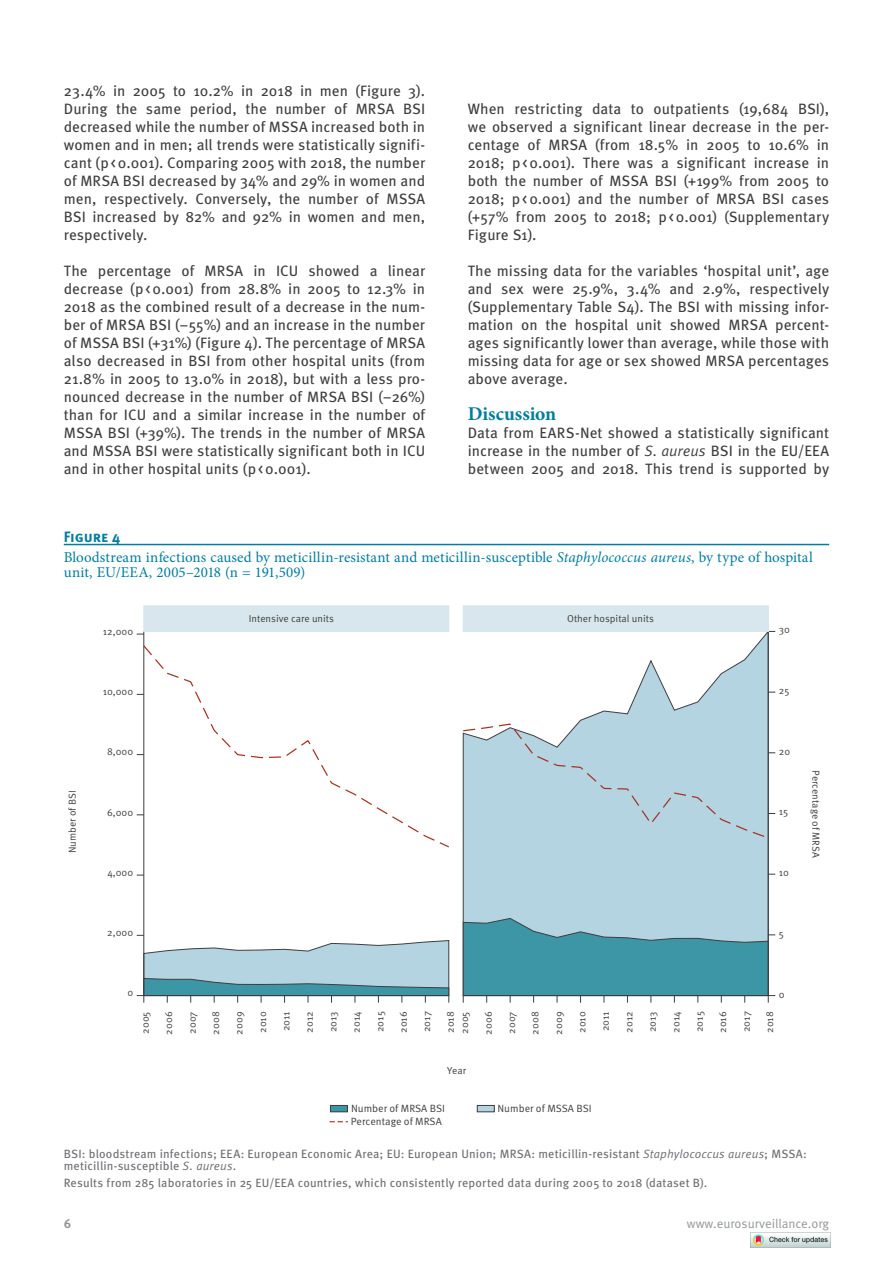
<style>
.page{position:relative;width:893px;height:1263px;background:#fff}
.page>*{position:absolute;margin:0;border:0;box-sizing:border-box;transform-origin:0 0}
.t1{font:700 19.5px "Minion Pro";color:#007d9f}
.t2{font:15px/18px "Meta Pro";letter-spacing:.005em;color:#3e3e3f;text-align:justify}
.t3{font:15px/15px "Minion Pro";letter-spacing:.01em;color:#007d9f}
.t4{font:700 15px "Meta Pro";letter-spacing:-.005em;color:#007d9f}
.t5{font:12.75px "Meta Pro";color:#939598}
.t6{font:700 12.75px "Meta Pro";color:#939598}
.t7{font:12px/12px "Meta Pro";letter-spacing:.01em;color:#6c6d70}
.t8{font:10.5px "Meta Pro";color:#3e3e3f}
.t9{font:10.05px/14.4px "Meta Pro";color:#3e3e3f}
.s1{font-style:italic}
</style>
<div class="page">
<hr style="left:64px;top:544px;width:765px;height:1px;background:#007d9f">
<svg style="left:463px;top:632px;width:305px;height:286px;background:#bed9e5"></svg>
<svg style="left:142px;top:644px;width:624px;height:204px"></svg>
<hr style="left:768px;top:631px;width:1px;height:364px;background:#3e3e3f">
<hr style="left:143px;top:631px;width:1px;height:364px;background:#3e3e3f">
<svg style="left:137px;top:935px;width:312px;height:68px"></svg>
<svg style="left:463px;top:918px;width:312px;height:85px;background:#64a7b4"></svg>
<div style="left:144px;top:606px;width:305px;height:25px;background:#d8e7ed"></div>
<div style="left:143px;top:605px;width:306px;height:27px;border:1px solid #d8e7ed"></div>
<div style="left:463px;top:606px;width:305px;height:25px;background:#d8e7ed"></div>
<div style="left:463px;top:605px;width:306px;height:27px;border:1px solid #d8e7ed"></div>
<div style="left:330px;top:1105px;width:17px;height:7px;background:#3c96a5"></div>
<div style="left:330px;top:1105px;width:18px;height:7px;border:1px solid #3e3e3f"></div>
<div style="left:477px;top:1105px;width:17px;height:7px;background:#b4d4e2"></div>
<div style="left:477px;top:1105px;width:17px;height:7px;border:1px solid #3e3e3f"></div>
<svg style="left:330px;top:1121px;width:18px;height:1px"></svg>
<img style="left:750px;top:1232px;width:80px;height:16px">
<p class="t2" style="left:64px;top:82px;width:363px">23.4% in 2005 to 10.2% in 2018 in men (Figure 3).<br>During the same period, the number of MRSA BSI decreased while the number of MSSA increased both in women and in men; all trends were statistically signifi&shy;cant (p&lt;0.001). Comparing 2005 with 2018, the number of MRSA BSI decreased by 34% and 29% in women and men, respectively. Conversely, the number of MSSA BSI increased by 82% and 92% in women and men, respectively.</p>
<p class="t2" style="left:64px;top:262px;width:363px">The percentage of MRSA in ICU showed a linear decrease (p&lt;0.001) from 28.8% in 2005 to 12.3% in 2018 as the combined result of a decrease in the num&shy;ber of MRSA BSI (−55%) and an increase in the number of MSSA BSI (+31%) (Figure 4). The percentage of MRSA also decreased in BSI from other hospital units (from 21.8% in 2005 to 13.0% in 2018), but with a less pro&shy;nounced decrease in the number of MRSA BSI (−26%) than for ICU and a similar increase in the number of MSSA BSI (+39%). The trends in the number of MRSA and MSSA BSI were statistically significant both in ICU and in other hospital units (p&lt;0.001).</p>
<p class="t2" style="left:468px;top:100px;width:363px">When restricting data to outpatients (19,684 BSI), we observed a significant linear decrease in the per&shy;centage of MRSA (from 18.5% in 2005 to 10.6% in 2018; p&lt;0.001). There was a significant increase in both the number of MSSA BSI (+199% from 2005 to 2018; p&lt;0.001) and the number of MRSA BSI cases (+57% from 2005 to 2018; p&lt;0.001) (Supplementary Figure S1).</p>
<p class="t2" style="left:468px;top:262px;width:363px">The missing data for the variables ‘hospital unit’, age and sex were 25.9%, 3.4% and 2.9%, respectively (Supplementary Table S4). The BSI with missing infor&shy;mation on the hospital unit showed MRSA percent&shy;ages significantly lower than average, while those with missing data for age or sex showed MRSA percentages above average.</p>
<h1 class="t1" style="left:468px;top:400px;width:90px">Discussion</h1>
<p class="t2" style="left:468px;top:424px;width:363px">Data from EARS-Net showed a statistically significant increase in the number of <span class="s1">S. aureus</span> BSI in the EU/EEA between 2005 and 2018. This trend is supported by</p>
<p class="t4" style="left:64px;top:527px;width:58px">Figure 4</p>
<p class="t3" style="left:64px;top:550px;width:750px">Bloodstream infections caused by meticillin-resistant and meticillin-susceptible <span class="s1">Staphylococcus aureus</span>, by type of hospital unit, EU/EEA, 2005–2018 (n = 191,509)</p>
<p class="t9" style="left:65px;top:853px;width:64px;rotate:-90deg">Number of BSI</p>
<p class="t9" style="left:249px;top:612px;width:87px">Intensive care units</p>
<p class="t9" style="left:567px;top:612px;width:88px">Other hospital units</p>
<p class="t9" style="left:103px;top:624px;width:32px">12,000</p>
<p class="t9" style="left:779px;top:623px;width:13px">30</p>
<p class="t9" style="left:103px;top:685px;width:32px">10,000</p>
<p class="t9" style="left:779px;top:684px;width:12px">25</p>
<p class="t9" style="left:107px;top:745px;width:28px">8,000</p>
<p class="t9" style="left:779px;top:744px;width:13px">20</p>
<p class="t9" style="left:107px;top:805px;width:28px">6,000</p>
<p class="t9" style="left:779px;top:805px;width:11px">15</p>
<p class="t9" style="left:823px;top:770px;width:89px;rotate:90deg">Percentage of MRSA</p>
<p class="t9" style="left:107px;top:865px;width:27px">4,000</p>
<p class="t9" style="left:779px;top:866px;width:12px">10</p>
<p class="t9" style="left:107px;top:926px;width:27px">2,000</p>
<p class="t9" style="left:779px;top:926px;width:7px">5</p>
<p class="t9" style="left:127px;top:986px;width:7px">0</p>
<p class="t9" style="left:779px;top:987px;width:7px">0</p>
<p class="t9" style="left:138px;top:1034px;width:24px;rotate:-90deg">2005</p>
<p class="t9" style="left:162px;top:1034px;width:24px;rotate:-90deg">2006</p>
<p class="t9" style="left:185px;top:1034px;width:24px;rotate:-90deg">2007</p>
<p class="t9" style="left:209px;top:1034px;width:25px;rotate:-90deg">2008</p>
<p class="t9" style="left:232px;top:1034px;width:24px;rotate:-90deg">2009</p>
<p class="t9" style="left:256px;top:1033px;width:23px;rotate:-90deg">2010</p>
<p class="t9" style="left:279px;top:1031px;width:22px;rotate:-90deg">2011</p>
<p class="t9" style="left:303px;top:1033px;width:23px;rotate:-90deg">2012</p>
<p class="t9" style="left:326px;top:1032px;width:23px;rotate:-90deg">2013</p>
<p class="t9" style="left:350px;top:1032px;width:23px;rotate:-90deg">2014</p>
<p class="t9" style="left:373px;top:1032px;width:22px;rotate:-90deg">2015</p>
<p class="t9" style="left:396px;top:1033px;width:23px;rotate:-90deg">2016</p>
<p class="t9" style="left:420px;top:1032px;width:22px;rotate:-90deg">2017</p>
<p class="t9" style="left:443px;top:1034px;width:24px;rotate:-90deg">2018<br>2005</p>
<p class="t9" style="left:481px;top:1034px;width:24px;rotate:-90deg">2006</p>
<p class="t9" style="left:505px;top:1034px;width:24px;rotate:-90deg">2007</p>
<p class="t9" style="left:528px;top:1034px;width:25px;rotate:-90deg">2008</p>
<p class="t9" style="left:552px;top:1034px;width:24px;rotate:-90deg">2009</p>
<p class="t9" style="left:575px;top:1033px;width:23px;rotate:-90deg">2010</p>
<p class="t9" style="left:599px;top:1031px;width:22px;rotate:-90deg">2011</p>
<p class="t9" style="left:622px;top:1033px;width:23px;rotate:-90deg">2012</p>
<p class="t9" style="left:645px;top:1032px;width:23px;rotate:-90deg">2013</p>
<p class="t9" style="left:669px;top:1032px;width:23px;rotate:-90deg">2014</p>
<p class="t9" style="left:692px;top:1032px;width:22px;rotate:-90deg">2015</p>
<p class="t9" style="left:716px;top:1033px;width:23px;rotate:-90deg">2016</p>
<p class="t9" style="left:739px;top:1032px;width:22px;rotate:-90deg">2017</p>
<p class="t9" style="left:763px;top:1033px;width:23px;rotate:-90deg">2018</p>
<p class="t9" style="left:447px;top:1063px;width:21px">Year</p>
<p class="t8" style="left:351px;top:1102px;width:96px">Number of MRSA BSI</p>
<p class="t8" style="left:497px;top:1102px;width:96px">Number of MSSA BSI</p>
<p class="t8" style="left:351px;top:1115px;width:92px">Percentage of MRSA</p>
<p class="t7" style="left:64px;top:1148px;width:745px">BSI: bloodstream infections; EEA: European Economic Area; EU: European Union; MRSA: meticillin-resistant <span class="s1">Staphylococcus aureus</span>; MSSA: meticillin-susceptible <span class="s1">S. aureus</span>.</p>
<p class="t7" style="left:64px;top:1177px;width:645px">Results from 285 laboratories in 25 EU/EEA countries, which consistently reported data during 2005 to 2018 (dataset B).</p>
<p class="t6" style="left:64px;top:1215px;width:9px">6</p>
<p class="t5" style="left:687px;top:1215px;width:144px">www.eurosurveillance.org</p>
</div>
